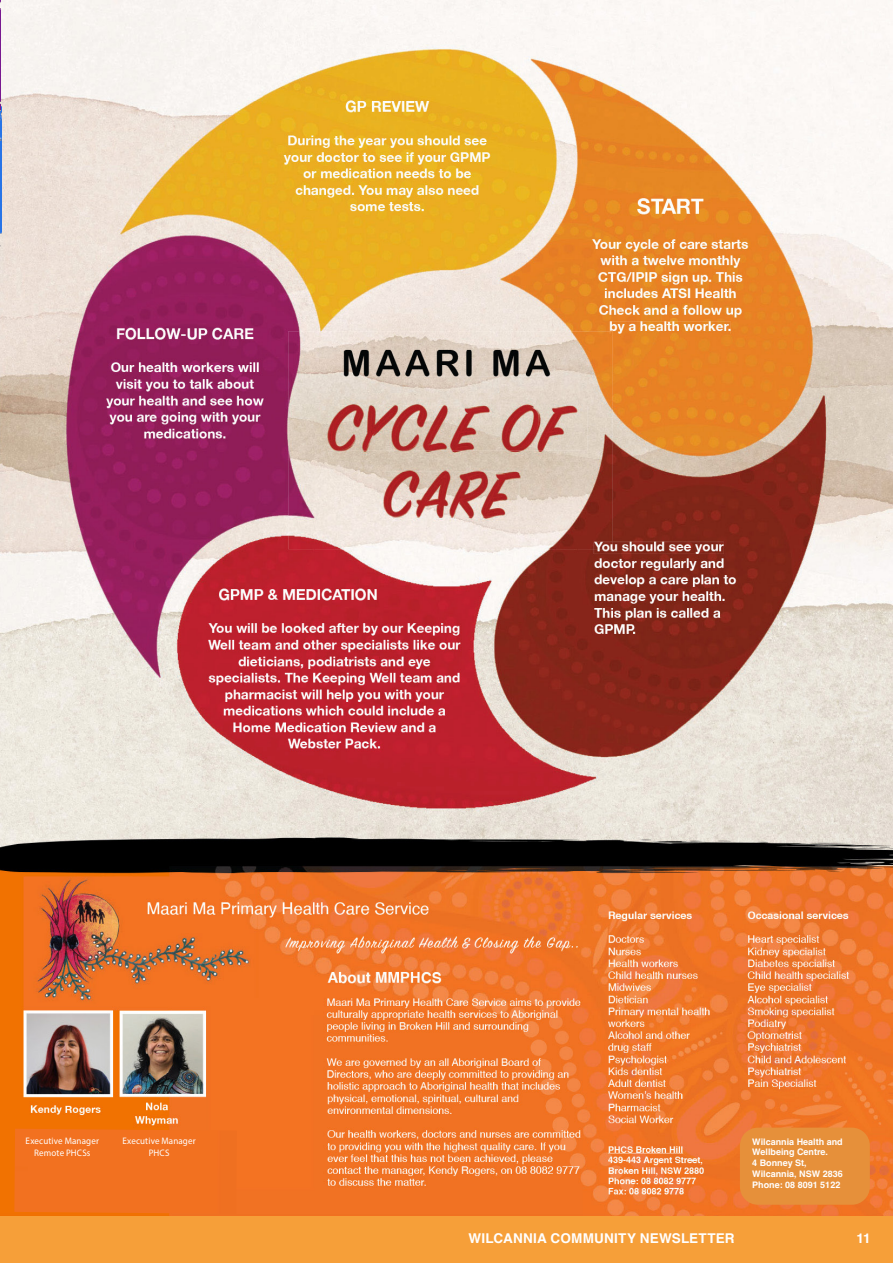
<style>
.page{position:relative;width:893px;height:1263px;background:#fff}
.page>*{position:absolute;margin:0;border:0;box-sizing:border-box;transform-origin:0 0}
.t1{font:700 13.5px "Helvetica";letter-spacing:.015em;color:#fff}
.t2{font:9.45px/12px "Myriad Pro";letter-spacing:.015em;color:#fff;text-align:center;scale:.95 1}
.t3{font:700 9px/10.8px "Helvetica";color:#fff}
</style>
<div class="page">
<img style="left:0;top:0;width:893px;height:1263px">
<div style="left:14px;top:1129px;width:223px;height:85px;background:#f27120"></div>
<div style="left:0;top:1217px;width:893px;height:44px;background:#f69f39"></div>
<div style="left:740px;top:1127px;width:130px;height:78px;background:#e6903a;border-radius:18px"></div>
<div style="left:0;top:1218px;width:893px;height:44px;background:#f69f39"></div>
<img style="left:0;top:149px;width:1px;height:121px">
<img style="left:0;top:0;width:1px;height:149px">
<p class="t2" style="left:26px;top:1135px;width:79px">Executive Manager<br>Remote PHCSs</p>
<p class="t2" style="left:122px;top:1135px;width:79px">Executive Manager<br>PHCS</p>
<p class="t3" style="left:752px;top:1137px;width:92px">Wilcannia Health and<br>Wellbeing Centre.<br>4 Bonney St,<br>Wilcannia, NSW 2836<br>Phone: 08 8091 5122</p>
<h1 class="t1" style="left:468px;top:1230px;width:268px">WILCANNIA COMMUNITY NEWSLETTER</h1>
<h1 class="t1" style="left:856px;top:1230px;width:16px">11</h1>
<h1 class="t1" style="left:464px;top:1232px;width:268px">WILCANNIA COMMUNITY NEWSLETTER</h1>
<h1 class="t1" style="left:858px;top:1232px;width:9px">8</h1>
</div>
